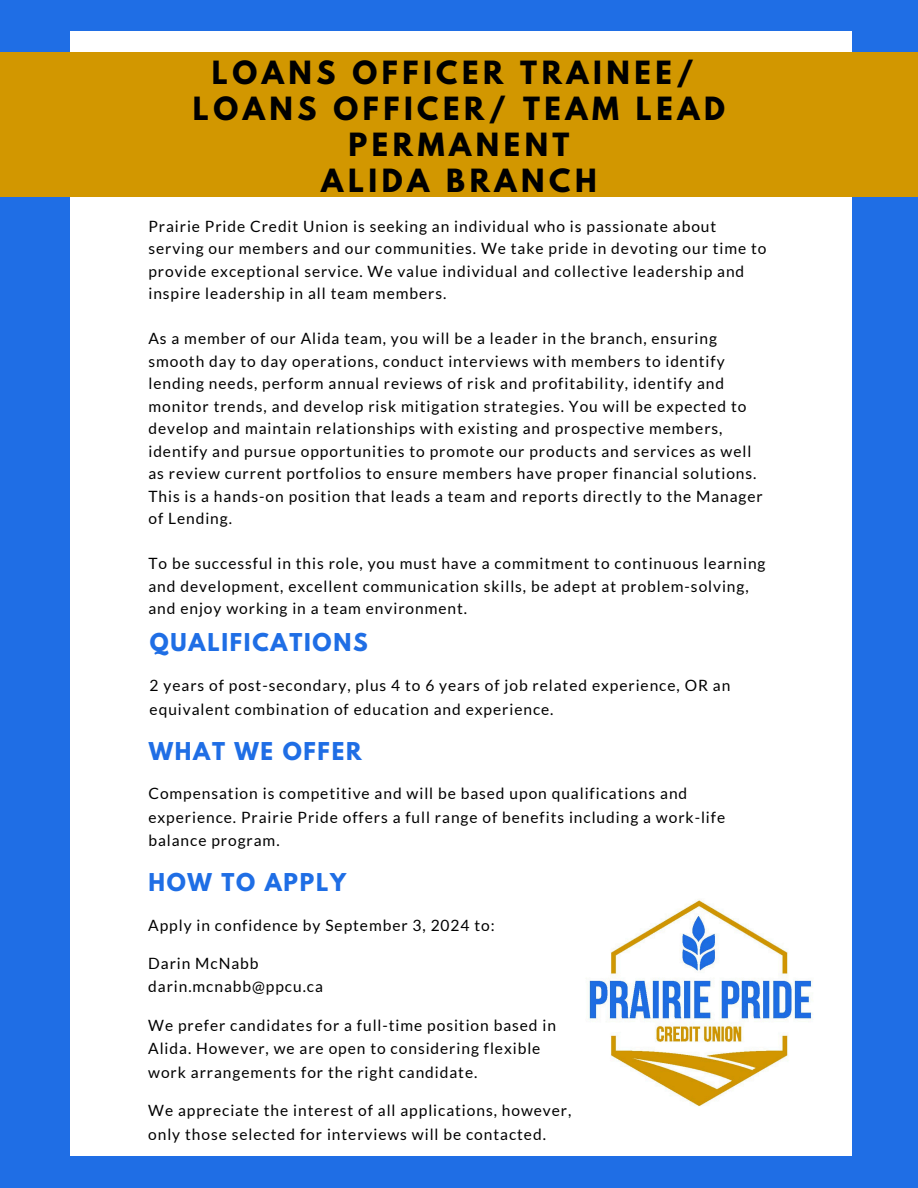
<style>
.page{position:relative;width:918px;height:1188px;background:#1f6ee5}
.page>*{position:absolute;margin:0;border:0;box-sizing:border-box;transform-origin:0 0}
.t1{font:700 28.35px/36px "League Spartan";letter-spacing:.16em;color:#000;text-align:center}
.t2{font:700 21.75px "League Spartan";letter-spacing:.08em;color:#1f6ee5}
.t3{font:15.6px/22.5px "Lato";letter-spacing:.06em;color:#000}
</style>
<div class="page">
<div style="left:71px;top:31px;width:780px;height:1125px;background:#fff"></div>
<div style="left:0;top:52px;width:918px;height:144px;background:#d29700"></div>
<img style="left:588px;top:900px;width:225px;height:207px">
<p class="t1" style="left:193px;top:58px;width:534px">LOANS OFFICER TRAINEE/<br>LOANS OFFICER/ TEAM LEAD<br>PERMANENT<br>ALIDA BRANCH</p>
<p class="t3" style="left:148px;top:214px;width:620px">Prairie Pride Credit Union is seeking an individual who is passionate about serving our members and our communities. We take pride in devoting our time to provide exceptional service. We value individual and collective leadership and inspire leadership in all team members.</p>
<p class="t3" style="left:148px;top:327px;width:616px">As a member of our Alida team, you will be a leader in the branch, ensuring smooth day to day operations, conduct interviews with members to identify lending needs, perform annual reviews of risk and profitability, identify and monitor trends, and develop risk mitigation strategies. You will be expected to develop and maintain relationships with existing and prospective members, identify and pursue opportunities to promote our products and services as well as review current portfolios to ensure members have proper financial solutions.<br>This is a hands-on position that leads a team and reports directly to the Manager of Lending.</p>
<p class="t3" style="left:148px;top:552px;width:619px">To be successful in this role, you must have a commitment to continuous learning and development, excellent communication skills, be adept at problem-solving, and enjoy working in a team environment.</p>
<p class="t2" style="left:150px;top:632px;width:219px">QUALIFICATIONS</p>
<p class="t3" style="left:150px;top:674px;width:582px;line-height:23.7px">2 years of post-secondary, plus 4 to 6 years of job related experience, OR an equivalent combination of education and experience.</p>
<h2 class="t2" style="left:149px;top:740px;width:214px">WHAT WE OFFER</h2>
<p class="t3" style="left:148px;top:781px;width:578px;line-height:23.7px">Compensation is competitive and will be based upon qualifications and experience. Prairie Pride offers a full range of benefits including a work-life balance program.</p>
<p class="t2" style="left:148px;top:871px;width:199px">HOW TO APPLY</p>
<p class="t3" style="left:148px;top:913px;width:348px">Apply in confidence by September 3, 2024 to:</p>
<h2 class="t3" style="left:148px;top:951px;width:112px">Darin McNabb</h2>
<p class="t3" style="left:148px;top:975px;width:176px">darin.mcnabb@ppcu.ca</p>
<h2 class="t3" style="left:148px;top:1013px;width:409px;line-height:23.7px">We prefer candidates for a full-time position based in<br>Alida. However, we are open to considering flexible work arrangements for the right candidate.</h2>
<p class="t3" style="left:148px;top:1098px;width:425px;line-height:23.7px">We appreciate the interest of all applications, however, only those selected for interviews will be contacted.</p>
</div>
